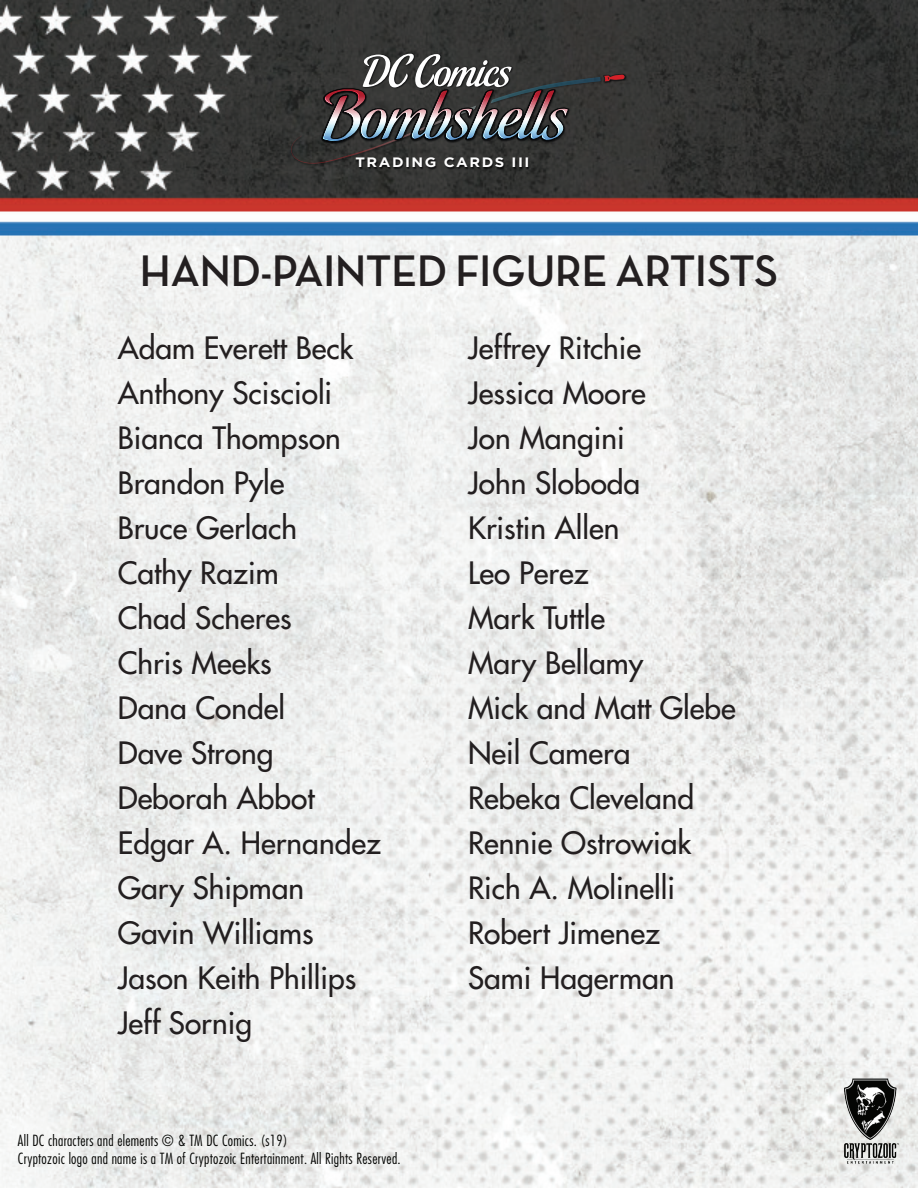
<style>
.page{position:relative;width:918px;height:1188px;background:#fff}
.page>*{position:absolute;margin:0;border:0;box-sizing:border-box;transform-origin:0 0}
.t1{font:45px "Neutra Disp Bold Alt";color:#231f20}
.t2{font:30px/45px "Futura";color:#231f20}
.t3{font:300 condensed 15px/18px "Futura";letter-spacing:.02em;color:#040503}
.t4{font:700 13.65px "Gotham";letter-spacing:.1em;color:#fff;scale:1.09 1}
</style>
<div class="page">
<img style="left:0;top:0;width:918px;height:1188px">
<img style="left:290px;top:53px;width:338px;height:120px">
<svg style="left:291px;top:54px;width:334px;height:110px;background:#484748"></svg>
<img style="left:838px;top:1076px;width:65px;height:90px">
<p class="t4" style="left:356px;top:154px;width:161px">TRADING CARDS III</p>
<h1 class="t1" style="left:140px;top:245px;width:640px">HAND-PAINTED FIGURE ARTISTS</h1>
<p class="t2" style="left:118px;top:325px;width:265px">Adam Everett Beck<br>Anthony Sciscioli<br>Bianca Thompson<br>Brandon Pyle<br>Bruce Gerlach<br>Cathy Razim<br>Chad Scheres<br>Chris Meeks<br>Dana Condel<br>Dave Strong<br>Deborah Abbot<br>Edgar A. Hernandez<br>Gary Shipman<br>Gavin Williams<br>Jason Keith Phillips<br>Jeff Sornig</p>
<p class="t2" style="left:468px;top:325px;width:269px">Jeffrey Ritchie<br>Jessica Moore<br>Jon Mangini<br>John Sloboda<br>Kristin Allen<br>Leo Perez<br>Mark Tuttle<br>Mary Bellamy<br>Mick and Matt Glebe<br>Neil Camera<br>Rebeka Cleveland<br>Rennie Ostrowiak<br>Rich A. Molinelli<br>Robert Jimenez<br>Sami Hagerman</p>
<p class="t3" style="left:18px;top:1131px;width:384px">All DC characters and elements © &amp; TM DC Comics. (s19)<br>Cryptozoic logo and name is a TM of Cryptozoic Entertainment. All Rights Reserved.</p>
</div>
